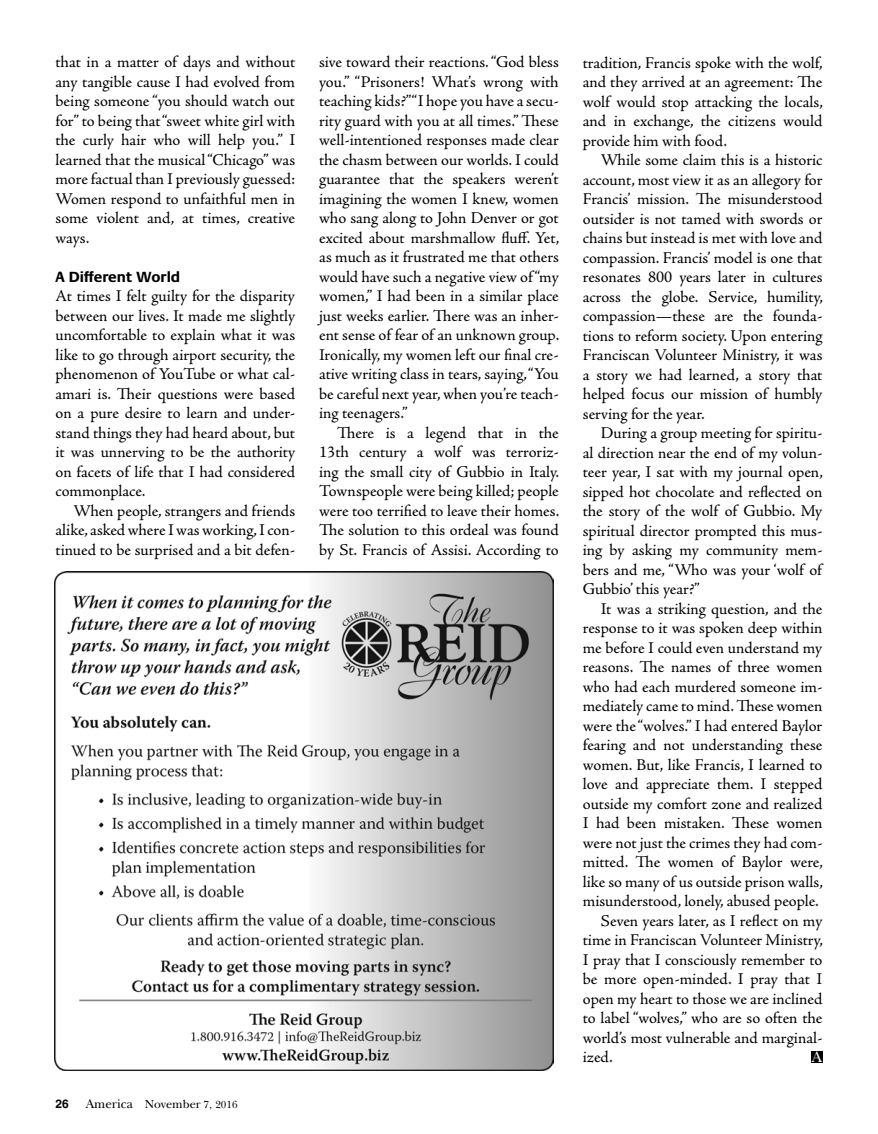
<style>
.page{position:relative;width:878px;height:1134px;background:#fff}
.page>*{position:absolute;margin:0;border:0;box-sizing:border-box;transform-origin:0 0}
.t1{font:16.5px/19.5px "Adobe Jenson Pro";letter-spacing:-.005em;color:#000;text-align:justify}
.t2{font:15.45px "New Baskerville ITC";color:#fff}
.t3{font:700 15px "Praxis LT Pro";color:#000}
.t4{font:12px "New Baskerville ITC";color:#000}
.s1{font-family:"Helvetica LT Std";font-weight:700}
.s2{font-size:12.75px}
.s3{font-size:10.5px}
</style>
<div class="page">
<img style="left:54px;top:571px;width:500px;height:500px">
<div style="left:811px;top:1052px;width:11px;height:11px;background:#000"></div>
<p class="t1" style="left:56px;top:53px;width:241px">that in a matter of days and without any tangible cause I had evolved from being someone “you should watch out for” to being that “sweet white girl with the curly hair who will help you.” I learned that the musical “Chicago” was more factual than I previously guessed:<br>Women respond to unfaithful men in some violent and, at times, creative ways.</p>
<p class="t3" style="left:56px;top:268px;width:126px">A Different World</p>
<p class="t1" style="left:56px;top:287px;width:241px">At times I felt guilty for the disparity between our lives. It made me slightly uncomfortable to explain what it was like to go through airport security, the phenomenon of YouTube or what cal&shy;amari is. Their questions were based on a pure desire to learn and under&shy;stand things they had heard about, but it was unnerving to be the authority on facets of life that I had considered commonplace.</p>
<p class="t1" style="left:56px;top:501px;width:241px;text-indent:18px">When people, strangers and friends alike, asked where I was working, I con&shy;tinued to be surprised and a bit defen-</p>
<p class="t1" style="left:319px;top:53px;width:242px">sive toward their reactions. “God bless you.” “Prisoners! What’s wrong with teaching kids?” “I hope you have a secu&shy;rity guard with you at all times.” These well-intentioned responses made clear the chasm between our worlds. I could guarantee that the speakers weren’t imagining the women I knew, women who sang along to John Denver or got excited about marshmallow fluff. Yet, as much as it frustrated me that others would have such a negative view of “my women,” I had been in a similar place just weeks earlier. There was an inher&shy;ent sense of fear of an unknown group.<br>Ironically, my women left our final cre&shy;ative writing class in tears, saying, “You be careful next year, when you’re teach&shy;ing teenagers.”</p>
<p class="t1" style="left:319px;top:423px;width:241px;text-indent:18px">There is a legend that in the 13th century a wolf was terroriz&shy;ing the small city of Gubbio in Italy.<br>Townspeople were being killed; people were too terrified to leave their homes.<br>The solution to this ordeal was found by St. Francis of Assisi. According to</p>
<p class="t4" style="left:56px;top:1097px;width:184px"><span class="s1">26</span> <span class="s2">America</span> November <span class="s3">7, 2016</span></p>
<p class="t1" style="left:583px;top:53px;width:242px">tradition, Francis spoke with the wolf, and they arrived at an agreement: The wolf would stop attacking the locals, and in exchange, the citizens would provide him with food.</p>
<p class="t1" style="left:583px;top:150px;width:242px;text-indent:18px">While some claim this is a historic account, most view it as an allegory for Francis’ mission. The misunderstood outsider is not tamed with swords or chains but instead is met with love and compassion. Francis’ model is one that resonates 800 years later in cultures across the globe. Service, humility, compassion—these are the founda&shy;tions to reform society. Upon entering Franciscan Volunteer Ministry, it was a story we had learned, a story that helped focus our mission of humbly serving for the year.</p>
<p class="t1" style="left:583px;top:423px;width:241px;text-indent:18px">During a group meeting for spiritu&shy;al direction near the end of my volun&shy;teer year, I sat with my journal open, sipped hot chocolate and reflected on the story of the wolf of Gubbio. My spiritual director prompted this mus&shy;ing by asking my community mem&shy;bers and me, “Who was your ‘wolf of Gubbio’ this year?”</p>
<p class="t1" style="left:601px;top:599px;width:223px">It was a striking question, and the</p>
<p class="t1" style="left:583px;top:618px;width:241px">response to it was spoken deep within</p>
<p class="t1" style="left:583px;top:638px;width:241px">me before I could even understand my</p>
<p class="t1" style="left:583px;top:657px;width:241px">reasons. The names of three women</p>
<p class="t1" style="left:583px;top:677px;width:241px">who had each murdered someone im-</p>
<p class="t1" style="left:583px;top:696px;width:241px">mediately came to mind. These women</p>
<p class="t1" style="left:583px;top:716px;width:241px">were the “wolves.” I had entered Baylor</p>
<p class="t1" style="left:583px;top:736px;width:241px">fearing and not understanding these</p>
<p class="t1" style="left:583px;top:755px;width:241px">women. But, like Francis, I learned to</p>
<p class="t1" style="left:583px;top:775px;width:241px">love and appreciate them. I stepped</p>
<p class="t1" style="left:583px;top:794px;width:241px">outside my comfort zone and realized</p>
<p class="t1" style="left:583px;top:814px;width:241px">I had been mistaken. These women</p>
<p class="t1" style="left:583px;top:833px;width:241px">were not just the crimes they had com-</p>
<p class="t1" style="left:583px;top:853px;width:242px">mitted. The women of Baylor were,</p>
<p class="t1" style="left:583px;top:872px;width:241px">like so many of us outside prison walls,</p>
<p class="t1" style="left:583px;top:892px;width:237px">misunderstood, lonely, abused people.</p>
<p class="t1" style="left:601px;top:911px;width:223px">Seven years later, as I reflect on my</p>
<p class="t1" style="left:583px;top:931px;width:242px">time in Franciscan Volunteer Ministry,</p>
<p class="t1" style="left:583px;top:950px;width:241px">I pray that I consciously remember to</p>
<p class="t1" style="left:583px;top:970px;width:241px">be more open-minded. I pray that I</p>
<p class="t1" style="left:583px;top:989px;width:241px">open my heart to those we are inclined</p>
<p class="t1" style="left:583px;top:1009px;width:241px">to label “wolves,” who are so often the</p>
<p class="t1" style="left:583px;top:1028px;width:241px">world’s most vulnerable and marginal-</p>
<p class="t1" style="left:583px;top:1048px;width:31px">ized.</p>
<p class="t2" style="left:811px;top:1048px;width:12px">A</p>
</div>
